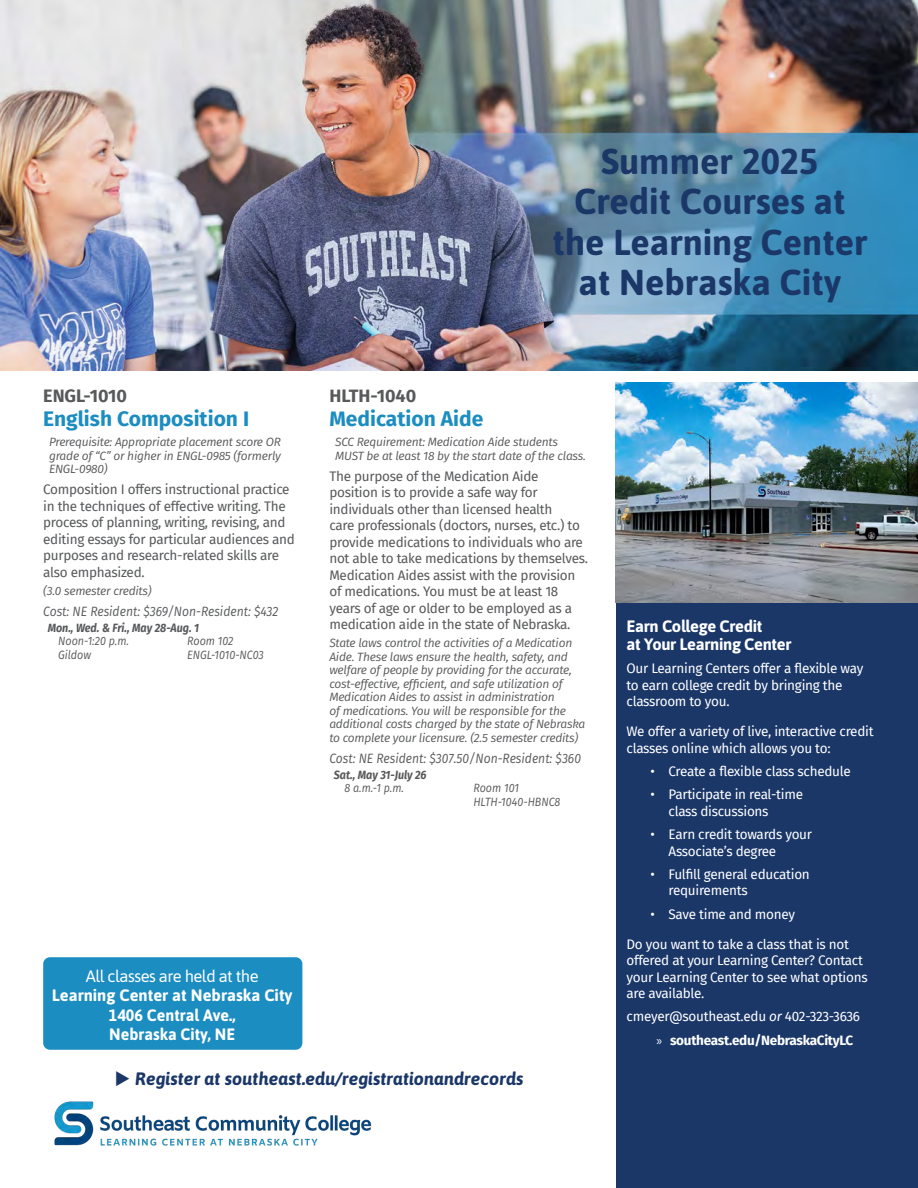
<style>
.page{position:relative;width:918px;height:1188px;background:#fff}
.page>*{position:absolute;margin:0;border:0;box-sizing:border-box;transform-origin:0 0}
.t1{font:700 36px/40.5px "Asap";color:#1a3768;text-align:center}
.Course_Title{font:700 21px "Fira Sans";color:#1c8dc1}
.t2{font:italic 700 18px "Asap";color:#1a3768}
.Course_Title-2{font:700 18px "Fira Sans";color:#58595b}
.Description{font:700 16.5px/19.5px "Asap";color:#fff;text-align:center}
.Description-2{font:700 16.5px/18px "Asap";letter-spacing:-.02em;color:#fff}
.Description-3{font:13.5px/16.5px "Fira Sans";letter-spacing:-.02em;color:#58595b}
.Description-4{font:13.5px/16.5px "Fira Sans";letter-spacing:-.02em;color:#fff}
.Tuition{font:italic 13.5px "Fira Sans";color:#58595b;scale:.9 1}
.t3{font:700 13.5px "Fira Sans";letter-spacing:-.02em;color:#fff}
.Details{font:italic 12px/13.5px "Fira Sans";letter-spacing:-.02em;color:#58595b}
.Logistics{font:italic 700 12px/13.5px "Fira Sans";color:#58595b;scale:.9 1}
.Logistics-2{font:italic 12px/13.5px "Fira Sans";color:#58595b;scale:.9 1}
.s1{font-weight:400}
.s2{font-style:italic}
.s3{font-family:"Myriad Pro";font-weight:400}
</style>
<div class="page">
<img style="left:0;top:0;width:918px;height:370px">
<div style="left:43px;top:957px;width:259px;height:93px;background:#1c8dc1;border-radius:7px"></div>
<div style="left:616px;top:383px;width:302px;height:805px;background:#1a3768"></div>
<img style="left:54px;top:1101px;width:318px;height:45px">
<img style="left:615px;top:383px;width:303px;height:219px">
<p class="Course_Title-2" style="left:43px;top:381px;width:85px">ENGL-1010</p>
<p class="Course_Title" style="left:43px;top:401px;width:207px">English Composition I</p>
<p class="Details" style="left:49px;top:435px;width:233px;text-align:justify">Prerequisite: Appropriate placement score OR grade of “C” or higher in ENGL-0985 (formerly ENGL-0980)</p>
<p class="Description-3" style="left:43px;top:481px;width:253px">Composition I offers instructional practice in the techniques of effective writing. The process of planning, writing, revising, and editing essays for particular audiences and purposes and research-related skills are also emphasized.</p>
<p class="Details" style="left:43px;top:583px;width:110px">(3.0 semester credits)</p>
<p class="Tuition" style="left:43px;top:601px;width:263px">Cost: NE Resident: $369/Non-Resident: $432</p>
<p class="Logistics" style="left:58px;top:620px;width:158px;text-indent:-10px">Mon., Wed. &amp; Fri., May 28-Aug. 1<br><span class="s1">Noon-1:20 p.m.</span></p>
<p class="Logistics-2" style="left:187px;top:634px;width:53px">Room 102</p>
<p class="Logistics-2" style="left:58px;top:648px;width:38px">Gildow</p>
<p class="Logistics-2" style="left:187px;top:648px;width:87px">ENGL-1010-NC03</p>
<p class="Description" style="left:52px;top:966px;width:242px"><span class="s1">All classes are held at the<br></span>Learning Center at Nebraska City<br>1406 Central Ave.,<br>Nebraska City, NE</p>
<p class="t1" style="left:552px;top:139px;width:316px">Summer 2025<br>Credit Courses at the Learning Center at Nebraska City</p>
<p class="Course_Title-2" style="left:329px;top:381px;width:88px">HLTH-1040</p>
<p class="Course_Title" style="left:329px;top:401px;width:155px">Medication Aide</p>
<p class="Details" style="left:335px;top:435px;width:252px">SCC Requirement: Medication Aide students<br>MUST be at least 18 by the start date of the class.</p>
<p class="Description-3" style="left:329px;top:467px;width:260px">The purpose of the Medication Aide position is to provide a safe way for individuals other than licensed health<br>care professionals (doctors, nurses, etc.) to provide medications to individuals who are not able to take medications by themselves.<br>Medication Aides assist with the provision of medications. You must be at least 18 years of age or older to be employed as a medication aide in the state of Nebraska.</p>
<p class="Details" style="left:329px;top:636px;width:258px">State laws control the activities of a Medication Aide. These laws ensure the health, safety, and welfare of people by providing for the accurate, cost-effective, efficient, and safe utilization of Medication Aides to assist in administration<br>of medications. You will be responsible for the additional costs charged by the state of Nebraska to complete your licensure. (2.5 semester credits)</p>
<p class="Tuition" style="left:329px;top:748px;width:281px">Cost: NE Resident: $307.50/Non-Resident: $360</p>
<p class="Logistics" style="left:344px;top:767px;width:93px;text-indent:-10px">Sat., May 31-July 26<br><span class="s1">8 a.m.-1 p.m.</span></p>
<p class="Logistics-2" style="left:473px;top:781px;width:98px">Room 101<br>HLTH-1040-HBNC8</p>
<p class="Description-2" style="left:627px;top:617px;width:166px">Earn College Credit<br>at Your Learning Center</p>
<p class="Description-4" style="left:627px;top:660px;width:238px">Our Learning Centers offer a flexible way to earn college credit by bringing the classroom to you.</p>
<p class="Description-4" style="left:627px;top:723px;width:249px">We offer a variety of live, interactive credit classes online which allows you to:</p>
<p class="Description-4" style="left:651px;top:763px;width:202px">• Create a flexible class schedule</p>
<p class="Description-4" style="left:669px;top:786px;width:136px;text-indent:-18px">• Participate in real-time class discussions</p>
<p class="Description-4" style="left:669px;top:826px;width:145px;text-indent:-18px">• Earn credit towards your<br>Associate’s degree</p>
<p class="Description-4" style="left:669px;top:866px;width:143px;text-indent:-18px">• Fulfill general education requirements</p>
<p class="Description-4" style="left:651px;top:905px;width:146px">• Save time and money</p>
<p class="Description-4" style="left:627px;top:935px;width:243px">Do you want to take a class that is not offered at your Learning Center? Contact your Learning Center to see what options are available.</p>
<p class="Description-4" style="left:627px;top:1008px;width:235px">cmeyer@southeast.edu <span class="s2">or</span> 402-323-3636</p>
<p class="t3" style="left:657px;top:1029px;width:198px"><span class="s3">»</span> southeast.edu/NebraskaCityLC</p>
<p class="t2" style="left:135px;top:1067px;width:390px">Register at southeast.edu/registrationandrecords</p>
</div>
